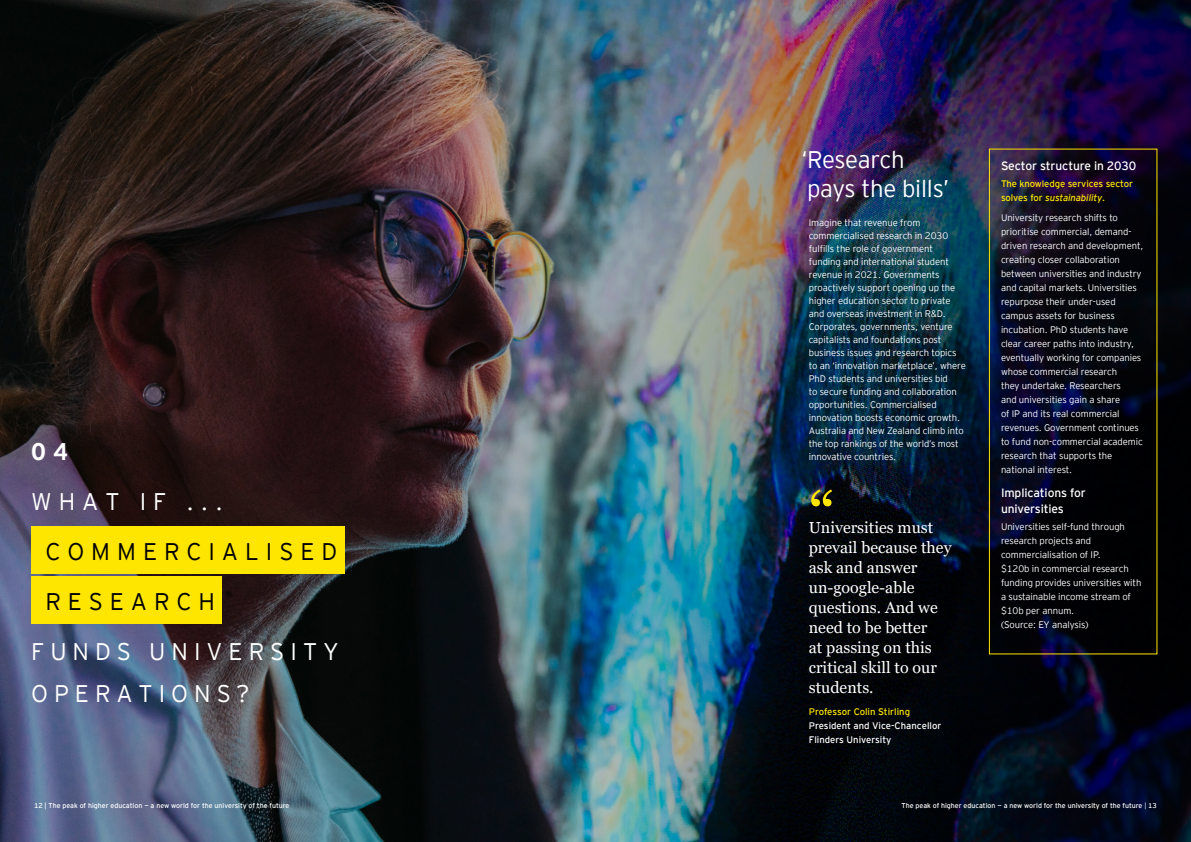
<style>
.page{position:relative;width:1191px;height:842px;background:#fff}
.page>*{position:absolute;margin:0;border:0;box-sizing:border-box;transform-origin:0 0}
.t1{font:64px "Georgia Pro";color:#ffe600}
.t2{font:300 24px/42px "EY Interstate";letter-spacing:.25em;color:#fff}
.t3{font:300 24px/28.9px "EY Interstate";letter-spacing:-.015em;color:#fff}
.t4{font:300 24px/50px "EY Interstate";letter-spacing:.29em;color:#000}
.t5{font:700 24px "EY Interstate";color:#fff}
.t6{font:16px/20px "Georgia Pro";color:#fff}
.t7{font:12px/16px "EY Interstate";letter-spacing:-.01em;color:#fff}
.t8{font:300 9.5px/14px "EY Interstate";letter-spacing:-.01em;color:#fff}
.t9{font:9.5px/14px "EY Interstate";letter-spacing:-.01em;color:#ffe600}
.t10{font:9.5px/14px "EY Interstate";color:#fff}
.t11{font:7px "EY Interstate";color:#fff}
.s1{font-style:italic}
.s2{font-weight:300}
</style>
<div class="page">
<img style="left:0;top:0;width:595px;height:842px">
<img style="left:595px;top:0;width:596px;height:842px">
<div style="left:989px;top:149px;width:168px;height:505px;border:1px solid #ffe600"></div>
<div style="left:31px;top:527px;width:314px;height:47px;background:#ffe600"></div>
<div style="left:31px;top:577px;width:191px;height:47px;background:#ffe600"></div>
<h2 class="t5" style="left:31px;top:434px;width:38px">0 4</h2>
<h2 class="t2" style="left:31px;top:479px;width:193px">WHAT IF ...</h2>
<h2 class="t4" style="left:45px;top:525px;width:293px">COMMERCIALISED<br>RESEARCH</h2>
<h2 class="t2" style="left:31px;top:629px;width:309px">FUNDS UNIVERSITY<br>OPERATIONS?</h2>
<h2 class="t3" style="left:801px;top:144px;width:149px">‘Research pays the bills’</h2>
<p class="t8" style="left:809px;top:215px;width:159px;line-height:13px">Imagine that revenue from commercialised research in 2030 fulfills the role of government funding and international student revenue in 2021. Governments proactively support opening up the higher education sector to private and overseas investment in R&amp;D.<br>Corporates, governments, venture capitalists and foundations post business issues and research topics to an ‘innovation marketplace’, where PhD students and universities bid<br>to secure funding and collaboration opportunities. Commercialised innovation boosts economic growth.<br>Australia and New Zealand climb into the top rankings of the world’s most innovative countries.</p>
<h1 class="t1" style="left:809px;top:478px;width:28px">“</h1>
<h3 class="t6" style="left:809px;top:518px;width:144px">Universities must prevail because they ask and answer un-google-able questions. And we need to be better<br>at passing on this critical skill to our students.</h3>
<p class="t9" style="left:809px;top:704px;width:103px">Professor Colin Stirling</p>
<p class="t10" style="left:809px;top:718px;width:134px">President and Vice-Chancellor<br>Flinders University</p>
<p class="t7" style="left:1001px;top:157px;width:137px">Sector structure in 2030</p>
<p class="t9" style="left:1001px;top:176px;width:134px">The knowledge services sector solves for <span class="s1">sustainability</span>.</p>
<p class="t8" style="left:1001px;top:210px;width:144px">University research shifts to prioritise commercial, demand&shy;driven research and development, creating closer collaboration between universities and industry and capital markets. Universities repurpose their under-used campus assets for business incubation. PhD students have clear career paths into industry, eventually working for companies whose commercial research<br>they undertake. Researchers<br>and universities gain a share<br>of IP and its real commercial revenues. Government continues to fund non-commercial academic research that supports the national interest.</p>
<p class="t7" style="left:1001px;top:484px;width:86px">Implications for universities</p>
<p class="t8" style="left:1001px;top:519px;width:142px">Universities self-fund through research projects and commercialisation of IP.<br>$120b in commercial research funding provides universities with a sustainable income stream of $10b per annum.<br>(Source: EY analysis)</p>
<p class="t11" style="left:34px;top:800px;width:257px">12 | The peak of higher education — a new world for the university of the future</p>
<p class="t11" style="left:901px;top:800px;width:257px">The peak of higher education — a new world for the university of the future <span class="s2">|</span> 13</p>
</div>
